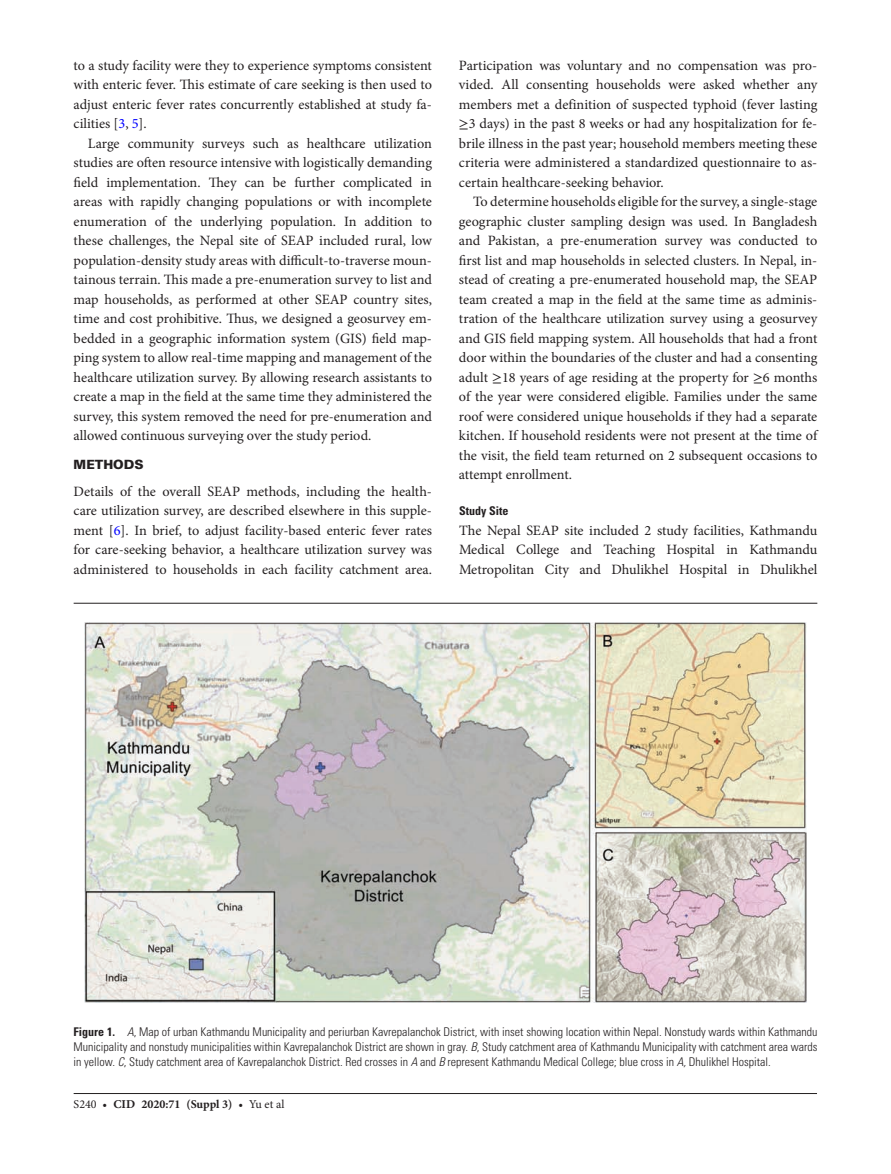
<style>
.page{position:relative;width:891px;height:1174px;background:#fff}
.page>*{position:absolute;margin:0;border:0;box-sizing:border-box;transform-origin:0 0}
.t1{font:14.25px/19.5px "Minion Pro";color:#231f20;text-align:justify}
.t2{font:900 12.75px "Univers LT Std";color:#231f20}
.t3{font:300 condensed 12px/15px "Univers LT Std";color:#231f20;text-align:justify}
.t4{font:700 12px "Minion Pro";color:#231f20}
.t5{font:700 condensed 12px "Univers LT Std";color:#231f20}
.s1{color:#00f}
.s2{font-family:"STIX General"}
.s3{font-weight:700}
.s4{font-style:italic}
.s5{font-weight:400}
</style>
<div class="page">
<hr style="left:74px;top:1093px;width:743px;height:1px;background:#231f20">
<hr style="left:74px;top:603px;width:743px;height:1px;background:#231f20">
<img style="left:85px;top:623px;width:721px;height:380px">
<p class="t1" style="left:74px;top:55px;width:360px">to a study facility were they to experience symptoms consistent with enteric fever. This estimate of care seeking is then used to adjust enteric fever rates concurrently established at study fa&shy;cilities [<span class="s1">3</span>, <span class="s1">5</span>].</p>
<p class="t1" style="left:74px;top:133px;width:360px;text-indent:14px">Large community surveys such as healthcare utilization studies are often resource intensive with logistically demanding field implementation. They can be further complicated in areas with rapidly changing populations or with incomplete enumeration of the underlying population. In addition to these challenges, the Nepal site of SEAP included rural, low population-density study areas with difficult-to-traverse moun&shy;tainous terrain. This made a pre-enumeration survey to list and map households, as performed at other SEAP country sites, time and cost prohibitive. Thus, we designed a geosurvey em&shy;bedded in a geographic information system (GIS) field map&shy;ping system to allow real-time mapping and management of the healthcare utilization survey. By allowing research assistants to create a map in the field at the same time they administered the survey, this system removed the need for pre-enumeration and allowed continuous surveying over the study period.</p>
<p class="t2" style="left:74px;top:456px;width:72px">METHODS</p>
<p class="t1" style="left:74px;top:481px;width:360px">Details of the overall SEAP methods, including the health&shy;care utilization survey, are described elsewhere in this supple&shy;ment [<span class="s1">6</span>]. In brief, to adjust facility-based enteric fever rates for care-seeking behavior, a healthcare utilization survey was administered to households in each facility catchment area.</p>
<p class="t1" style="left:459px;top:55px;width:360px">Participation was voluntary and no compensation was pro&shy;vided. All consenting households were asked whether any members met a definition of suspected typhoid (fever lasting <span class="s2">≥</span>3 days) in the past 8 weeks or had any hospitalization for fe&shy;brile illness in the past year; household members meeting these criteria were administered a standardized questionnaire to as&shy;certain healthcare-seeking behavior.</p>
<p class="t1" style="left:459px;top:192px;width:360px;text-indent:14px">To determine households eligible for the survey, a single-stage geographic cluster sampling design was used. In Bangladesh and Pakistan, a pre-enumeration survey was conducted to first list and map households in selected clusters. In Nepal, in&shy;stead of creating a pre-enumerated household map, the SEAP team created a map in the field at the same time as adminis&shy;tration of the healthcare utilization survey using a geosurvey and GIS field mapping system. All households that had a front door within the boundaries of the cluster and had a consenting adult <span class="s2">≥</span>18 years of age residing at the property for <span class="s2">≥</span>6 months of the year were considered eligible. Families under the same roof were considered unique households if they had a separate kitchen. If household residents were not present at the time of the visit, the field team returned on 2 subsequent occasions to attempt enrollment.</p>
<p class="t5" style="left:459px;top:504px;width:51px">Study Site</p>
<p class="t1" style="left:459px;top:520px;width:360px">The Nepal SEAP site included 2 study facilities, Kathmandu Medical College and Teaching Hospital in Kathmandu Metropolitan City and Dhulikhel Hospital in Dhulikhel</p>
<p class="t3" style="left:74px;top:1025px;width:745px"><span class="s3">Figure 1.</span> <span class="s4">A</span>, Map of urban Kathmandu Municipality and periurban Kavrepalanchok District, with inset showing location within Nepal. Nonstudy wards within Kathmandu Municipality and nonstudy municipalities within Kavrepalanchok District are shown in gray. <span class="s4">B</span>, Study catchment area of Kathmandu Municipality with catchment area wards in yellow. <span class="s4">C</span>, Study catchment area of Kavrepalanchok District. Red crosses in <span class="s4">A</span> and <span class="s4">B</span> represent Kathmandu Medical College; blue cross in <span class="s4">A,</span> Dhulikhel Hospital.</p>
<p class="t4" style="left:74px;top:1095px;width:212px"><span class="s5">S240 •</span> cid 2020:71 (Suppl 3) <span class="s5">• Yu et al</span></p>
</div>
